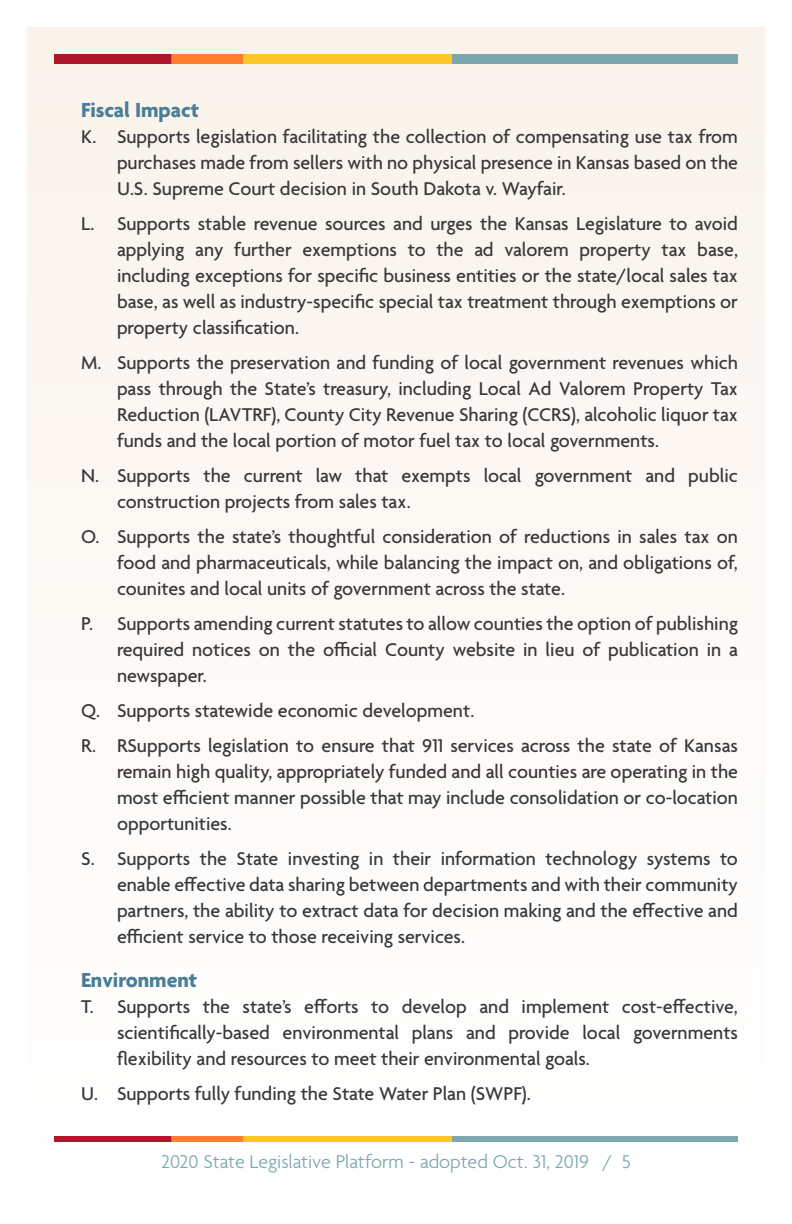
<style>
.page{position:relative;width:792px;height:1224px;background:#fff}
.page>*{position:absolute;margin:0;border:0;box-sizing:border-box;transform-origin:0 0}
.Blue_subhead{font:700 22px "Agenda";color:#4a7e96}
.t1{font:500 20px/26px "Agenda";color:#383839;text-align:justify}
.t2{font:300 20px "Agenda";color:#7ca7ae}
</style>
<div class="page">
<div style="left:27px;top:27px;width:738px;height:1170px;background:#fcf9f5"></div>
<div style="left:54px;top:54px;width:118px;height:10px;background:#ae172b"></div>
<div style="left:238px;top:54px;width:221px;height:10px;background:#ffc52d"></div>
<div style="left:452px;top:54px;width:286px;height:10px;background:#7ca7ae"></div>
<div style="left:171px;top:54px;width:72px;height:10px;background:#ff7e30"></div>
<div style="left:54px;top:1136px;width:118px;height:6px;background:#ae172b"></div>
<div style="left:238px;top:1136px;width:221px;height:6px;background:#ffc52d"></div>
<div style="left:452px;top:1136px;width:286px;height:6px;background:#7ca7ae"></div>
<div style="left:171px;top:1136px;width:72px;height:6px;background:#ff7e30"></div>
<p class="Blue_subhead" style="left:81px;top:98px;width:120px">Fiscal Impact</p>
<p class="t1" style="left:117px;top:124px;width:623px;text-indent:-36px">K. Supports legislation facilitating the collection of compensating use tax from purchases made from sellers with no physical presence in Kansas based on the U.S. Supreme Court decision in South Dakota v. Wayfair.</p>
<p class="t1" style="left:117px;top:211px;width:622px;text-indent:-36px">L. Supports stable revenue sources and urges the Kansas Legislature to avoid applying any further exemptions to the ad valorem property tax base, including exceptions for specific business entities or the state/local sales tax base, as well as industry-specific special tax treatment through exemptions or property classification.</p>
<p class="t1" style="left:117px;top:350px;width:623px;text-indent:-36px">M. Supports the preservation and funding of local government revenues which pass through the State’s treasury, including Local Ad Valorem Property Tax Reduction (LAVTRF), County City Revenue Sharing (CCRS), alcoholic liquor tax funds and the local portion of motor fuel tax to local governments.</p>
<p class="t1" style="left:117px;top:463px;width:622px;text-indent:-36px">N. Supports the current law that exempts local government and public construction projects from sales tax.</p>
<p class="t1" style="left:117px;top:524px;width:622px;text-indent:-36px">O. Supports the state’s thoughtful consideration of reductions in sales tax on food and pharmaceuticals, while balancing the impact on, and obligations of, counites and local units of government across the state.</p>
<p class="t1" style="left:117px;top:611px;width:623px;text-indent:-36px">P. Supports amending current statutes to allow counties the option of publishing required notices on the official County website in lieu of publication in a newspaper.</p>
<p class="t1" style="left:81px;top:698px;width:395px">Q. Supports statewide economic development.</p>
<p class="t1" style="left:117px;top:733px;width:623px;text-indent:-36px">R. RSupports legislation to ensure that 911 services across the state of Kansas remain high quality, appropriately funded and all counties are operating in the most efficient manner possible that may include consolidation or co-location opportunities.</p>
<p class="t1" style="left:117px;top:846px;width:623px;text-indent:-36px">S. Supports the State investing in their information technology systems to enable effective data sharing between departments and with their community partners, the ability to extract data for decision making and the effective and efficient service to those receiving services.</p>
<p class="Blue_subhead" style="left:81px;top:968px;width:118px">Environment</p>
<p class="t1" style="left:117px;top:994px;width:623px;text-indent:-36px">T. Supports the state’s efforts to develop and implement cost-effective, scientifically-based environmental plans and provide local governments flexibility and resources to meet their environmental goals.</p>
<p class="t1" style="left:81px;top:1081px;width:451px">U. Supports fully funding the State Water Plan (SWPF).</p>
<p class="t2" style="left:161px;top:1151px;width:471px">2020 State Legislative Platform - adopted Oct. 31, 2019 / 5</p>
</div>
